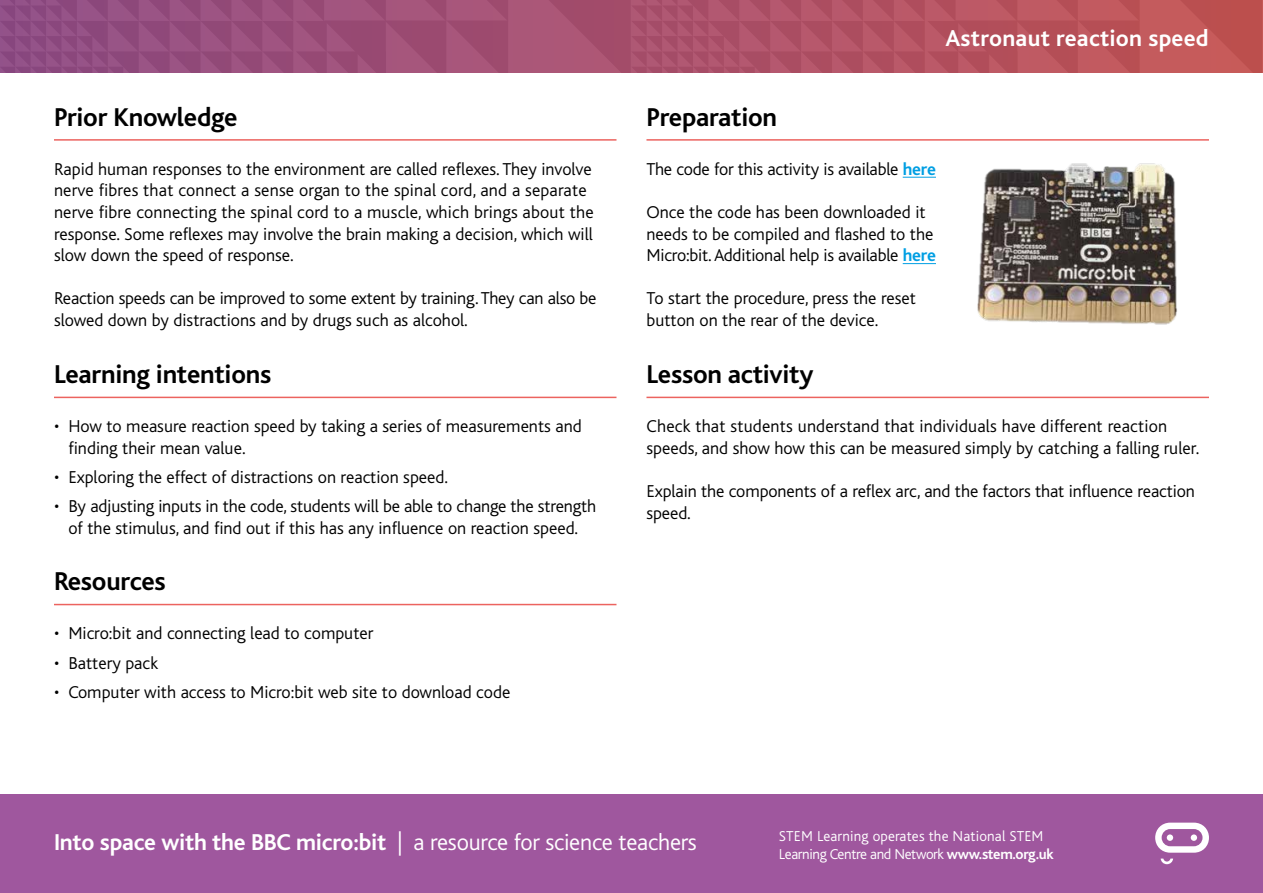
<style>
.page{position:relative;width:1263px;height:893px;background:#fff}
.page>*{position:absolute;margin:0;border:0;box-sizing:border-box;transform-origin:0 0}
.t1{font:700 27px "Bliss";letter-spacing:-.01em;color:#000}
.t2{font:700 24px "Bliss";letter-spacing:-.01em;color:#fff}
.t3{font:700 24px "Bliss";letter-spacing:.01em;color:#fff}
.t4{font:300 18px/21.6px "Bliss";color:#000}
.t5{font:300 15px/18px "Bliss";letter-spacing:.01em;color:#fff}
.s1{font-weight:700;color:#009fe3}
.s2{font-weight:300}
.s3{font-weight:700}
</style>
<div class="page">
<svg style="left:0;top:0;width:1263px;height:73px;background:#a8516d"></svg>
<hr style="left:54px;top:139px;width:562px;height:2px;background:#ec635f">
<hr style="left:54px;top:397px;width:562px;height:1px;background:#ec635f">
<hr style="left:646px;top:397px;width:563px;height:1px;background:#ec635f">
<hr style="left:54px;top:604px;width:562px;height:1px;background:#ec635f">
<hr style="left:646px;top:139px;width:563px;height:2px;background:#ec635f">
<hr style="left:903px;top:177px;width:33px;height:1px;background:#009fe3">
<hr style="left:903px;top:263px;width:33px;height:1px;background:#009fe3">
<img style="left:977px;top:163px;width:200px;height:162px">
<div style="left:0;top:794px;width:1263px;height:99px;background:#9f579e"></div>
<svg style="left:1155px;top:823px;width:54px;height:41px"></svg>
<div style="left:1167px;top:834px;width:6px;height:7px;background:#fff;border-radius:50%"></div>
<h2 class="t3" style="left:945px;top:26px;width:265px">Astronaut reaction speed</h2>
<h1 class="t1" style="left:54px;top:103px;width:185px">Prior Knowledge</h1>
<p class="t4" style="left:54px;top:158px;width:541px">Rapid human responses to the environment are called reflexes. They involve nerve fibres that connect a sense organ to the spinal cord, and a separate nerve fibre connecting the spinal cord to a muscle, which brings about the response. Some reflexes may involve the brain making a decision, which will slow down the speed of response.</p>
<p class="t4" style="left:54px;top:288px;width:544px">Reaction speeds can be improved to some extent by training. They can also be slowed down by distractions and by drugs such as alcohol.</p>
<h1 class="t1" style="left:646px;top:103px;width:132px">Preparation</h1>
<p class="t4" style="left:646px;top:158px;width:291px">The code for this activity is available <span class="s1">here</span></p>
<p class="t4" style="left:646px;top:202px;width:291px">Once the code has been downloaded it needs to be compiled and flashed to the<br>Micro:bit. Additional help is available <span class="s1">here</span></p>
<p class="t4" style="left:646px;top:288px;width:271px">To start the procedure, press the reset button on the rear of the device.</p>
<h1 class="t1" style="left:54px;top:360px;width:219px">Learning intentions</h1>
<h1 class="t1" style="left:646px;top:360px;width:168px">Lesson activity</h1>
<p class="t4" style="left:68px;top:416px;width:515px;text-indent:-14px">• How to measure reaction speed by taking a series of measurements and finding their mean value.</p>
<p class="t4" style="left:54px;top:467px;width:396px">• Exploring the effect of distractions on reaction speed.</p>
<p class="t4" style="left:54px;top:496px;width:544px;text-align:center">• By adjusting inputs in the code, students will be able to change the strength of the stimulus, and find out if this has any influence on reaction speed.</p>
<h1 class="t1" style="left:54px;top:567px;width:113px">Resources</h1>
<p class="t4" style="left:54px;top:623px;width:321px">• Micro:bit and connecting lead to computer</p>
<p class="t4" style="left:54px;top:652px;width:105px">• Battery pack</p>
<p class="t4" style="left:54px;top:681px;width:458px">• Computer with access to Micro:bit web site to download code</p>
<p class="t4" style="left:646px;top:416px;width:554px">Check that students understand that individuals have different reaction speeds, and show how this can be measured simply by catching a falling ruler.</p>
<p class="t4" style="left:646px;top:481px;width:550px">Explain the components of a reflex arc, and the factors that influence reaction speed.</p>
<h2 class="t2" style="left:54px;top:830px;width:644px">Into space with the BBC micro:bit <span class="s2">| a resource for science teachers</span></h2>
<p class="t5" style="left:779px;top:827px;width:276px">STEM Learning operates the National STEM<br>Learning Centre and Network <span class="s3">www.stem.org.uk</span></p>
</div>
